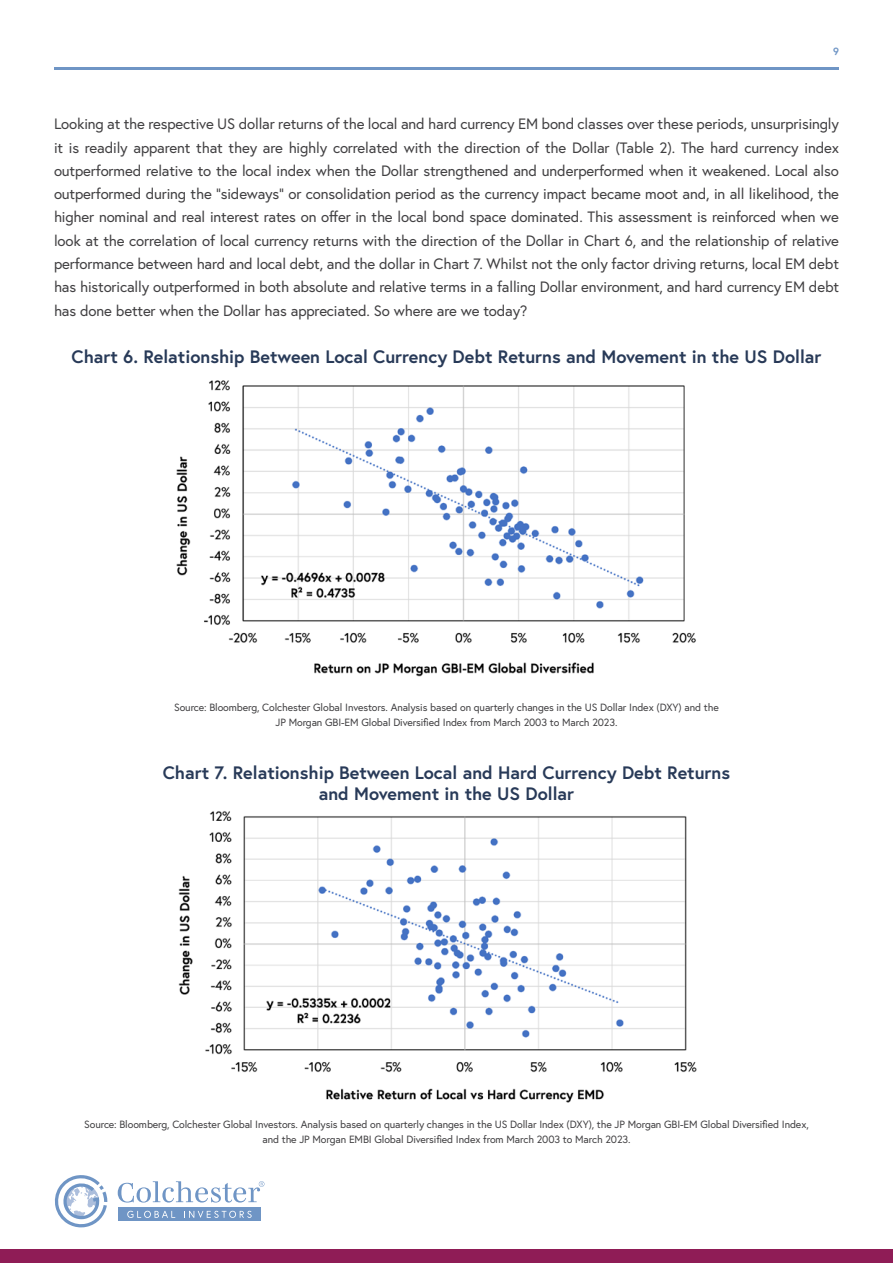
<style>
.page{position:relative;width:893px;height:1263px;background:#fff}
.page>*{position:absolute;margin:0;border:0;box-sizing:border-box;transform-origin:0 0}
.t1{font:700 18px/21px "Europa";color:#283a58;text-align:center}
.t2{font:15px/23.4px "Europa";letter-spacing:-.01em;color:#414042;text-align:justify}
.t3{font:10.5px/15px "Europa";letter-spacing:-.01em;color:#414042;text-align:center}
.t4{font:700 10.5px "Europa";color:#6f95c5}
</style>
<div class="page">
<div style="left:118px;top:1207px;width:142px;height:14px;background:#6f95c5"></div>
<svg style="left:55px;top:1175px;width:52px;height:52px"></svg>
<svg style="left:127px;top:1211px;width:48px;height:7px"></svg>
<svg style="left:184px;top:1211px;width:68px;height:7px"></svg>
<svg style="left:118px;top:1181px;width:146px;height:21px"></svg>
<hr style="left:54px;top:67px;width:785px;height:3px;background:#6f95c5">
<div style="left:0;top:1249px;width:893px;height:14px;background:#8f1c56"></div>
<img style="left:176px;top:380px;width:520px;height:296px">
<img style="left:178px;top:811px;width:519px;height:292px">
<p class="t4" style="left:833px;top:44px;width:7px">9</p>
<p class="t2" style="left:54px;top:112px;width:787px">Looking at the respective US dollar returns of the local and hard currency EM bond classes over these periods, unsurprisingly it is readily apparent that they are highly correlated with the direction of the Dollar (Table 2). The hard currency index outperformed relative to the local index when the Dollar strengthened and underperformed when it weakened. Local also outperformed during the “sideways” or consolidation period as the currency impact became moot and, in all likelihood, the higher nominal and real interest rates on offer in the local bond space dominated. This assessment is reinforced when we look at the correlation of local currency returns with the direction of the Dollar in Chart 6, and the relationship of relative performance between hard and local debt, and the dollar in Chart 7. Whilst not the only factor driving returns, local EM debt has historically outperformed in both absolute and relative terms in a falling Dollar environment, and hard currency EM debt has done better when the Dollar has appreciated. So where are we today?</p>
<p class="t1" style="left:72px;top:345px;width:751px">Chart 6. Relationship Between Local Currency Debt Returns and Movement in the US Dollar</p>
<p class="t3" style="left:174px;top:700px;width:546px">Source: Bloomberg, Colchester Global Investors. Analysis based on quarterly changes in the US Dollar Index (DXY) and the<br>JP Morgan GBI-EM Global Diversified Index from March 2003 to March 2023.</p>
<p class="t1" style="left:163px;top:762px;width:569px">Chart 7. Relationship Between Local and Hard Currency Debt Returns and Movement in the US Dollar</p>
<p class="t3" style="left:84px;top:1116px;width:726px">Source: Bloomberg, Colchester Global Investors. Analysis based on quarterly changes in the US Dollar Index (DXY), the JP Morgan GBI-EM Global Diversified Index, and the JP Morgan EMBI Global Diversified Index from March 2003 to March 2023.</p>
</div>
